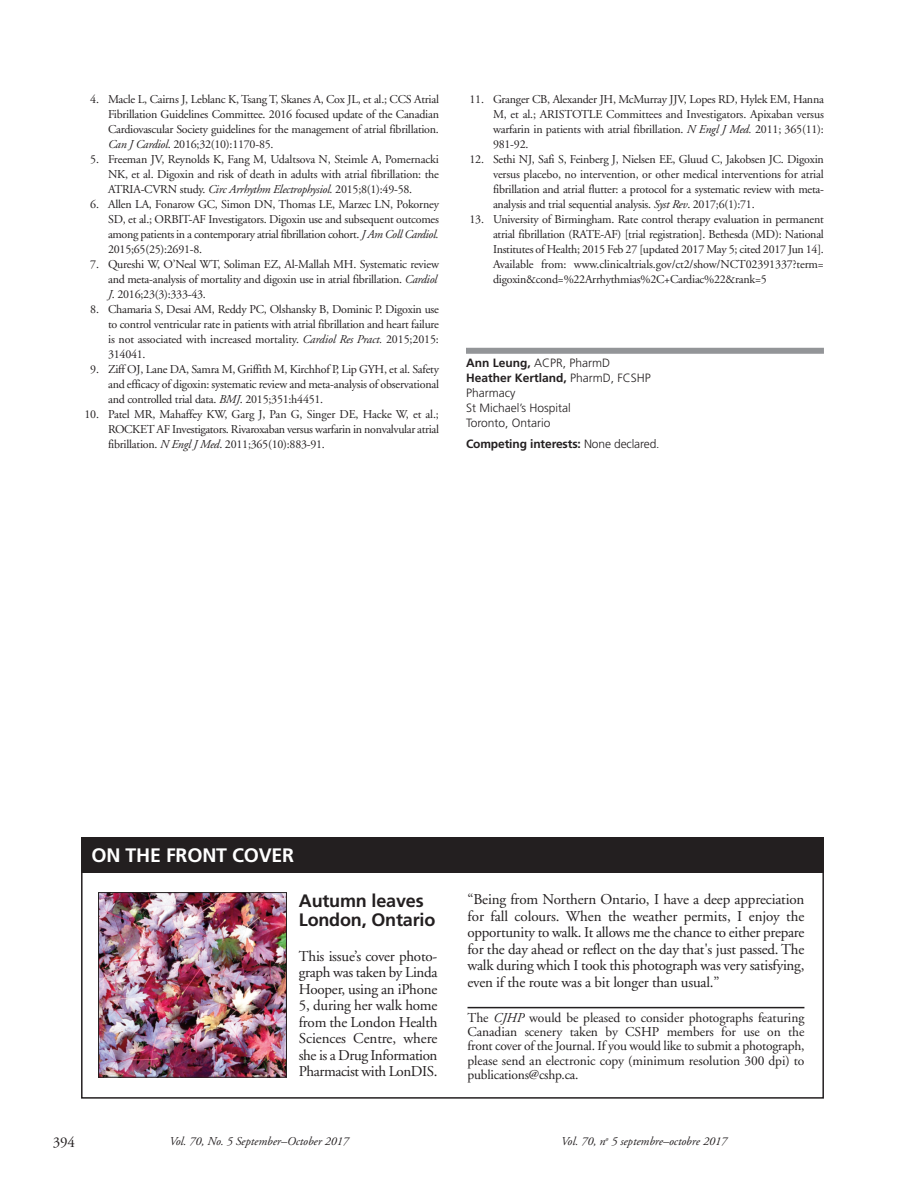
<style>
.page{position:relative;width:905px;height:1202px;background:#fff}
.page>*{position:absolute;margin:0;border:0;box-sizing:border-box;transform-origin:0 0}
.t1{font:700 19.5px "Frutiger";letter-spacing:-.01em;color:#fff}
.t2{font:700 18px/19.5px "Frutiger";letter-spacing:-.01em;color:#231f20}
.t3{font:15px/16.5px "Adobe Garamond";letter-spacing:-.015em;color:#231f20;text-align:justify}
.t4{font:13.5px/14.2px "Adobe Garamond";letter-spacing:-.005em;color:#231f20;text-align:justify}
.t5{font:12px/15px "Adobe Garamond";letter-spacing:-.02em;color:#231f20;text-align:justify}
.t6{font:300 12px/15px "Frutiger";color:#231f20}
.t7{font:italic 12px "Adobe Garamond";color:#231f20}
.t8{font:700 12px "Frutiger";letter-spacing:-.01em;color:#231f20}
.s1{font-style:italic}
.s2{font-weight:700}
.s3{font-weight:300}
</style>
<div class="page">
<div style="left:466px;top:348px;width:358px;height:6px;background:#939598"></div>
<hr style="left:467px;top:1006px;width:337px;height:2px;background:#231f20">
<div style="left:81px;top:836px;width:743px;height:36px;background:#231f20"></div>
<img style="left:100px;top:894px;width:185px;height:181px">
<div style="left:98px;top:892px;width:189px;height:185px;border:1px solid #231f20"></div>
<p class="t5" style="left:108px;top:92px;width:332px;text-indent:-18px">4. Macle L, Cairns J, Leblanc K, Tsang T, Skanes A, Cox JL, et al.; CCS Atrial Fibrillation Guidelines Committee. 2016 focused update of the Canadian Cardiovascular Society guidelines for the management of atrial fibrillation.<br><span class="s1">Can J Cardiol</span>. 2016;32(10):1170-85.</p>
<p class="t5" style="left:108px;top:152px;width:332px;text-indent:-18px">5. Freeman JV, Reynolds K, Fang M, Udaltsova N, Steimle A, Pomernacki NK, et al. Digoxin and risk of death in adults with atrial fibrillation: the ATRIA-CVRN study. <span class="s1">Circ Arrhythm Electrophysiol.</span> 2015;8(1):49-58.</p>
<p class="t5" style="left:108px;top:197px;width:332px;text-indent:-18px">6. Allen LA, Fonarow GC, Simon DN, Thomas LE, Marzec LN, Pokorney SD, et al.; ORBIT-AF Investigators. Digoxin use and subsequent outcomes among patients in a contemporary atrial fibrillation cohort. <span class="s1">J Am Coll Cardiol.<br></span>2015;65(25):2691-8.</p>
<p class="t5" style="left:108px;top:257px;width:332px;text-align:left;text-indent:-18px">7. Qureshi W, O’Neal WT, Soliman EZ, Al-Mallah MH. Systematic review and meta-analysis of mortality and digoxin use in atrial fibrillation. <span class="s1">Cardiol<br>J</span>. 2016;23(3):333-43.</p>
<p class="t5" style="left:108px;top:302px;width:332px;text-indent:-18px">8. Chamaria S, Desai AM, Reddy PC, Olshansky B, Dominic P. Digoxin use to control ventricular rate in patients with atrial fibrillation and heart failure is not associated with increased mortality. <span class="s1">Cardiol Res Pract.</span> 2015;2015:<br>314041.</p>
<p class="t5" style="left:108px;top:362px;width:332px;text-indent:-18px">9. Ziff OJ, Lane DA, Samra M, Griffith M, Kirchhof P, Lip GYH, et al. Safety and efficacy of digoxin: systematic review and meta-analysis of observational and controlled trial data. <span class="s1">BMJ</span>. 2015;351:h4451.</p>
<p class="t5" style="left:108px;top:407px;width:332px;text-indent:-24px">10. Patel MR, Mahaffey KW, Garg J, Pan G, Singer DE, Hacke W, et al.; ROCKET AF Investigators. Rivaroxaban versus warfarin in nonvalvular atrial fibrillation. <span class="s1">N Engl J Med</span>. 2011;365(10):883-91.</p>
<p class="t5" style="left:493px;top:92px;width:332px;text-indent:-24px">11. Granger CB, Alexander JH, McMurray JJV, Lopes RD, Hylek EM, Hanna M, et al.; ARISTOTLE Committees and Investigators. Apixaban versus warfarin in patients with atrial fibrillation. <span class="s1">N Engl J Med.</span> 2011; 365(11):<br>981-92.</p>
<p class="t5" style="left:493px;top:152px;width:332px;text-indent:-24px">12. Sethi NJ, Safi S, Feinberg J, Nielsen EE, Gluud C, Jakobsen JC. Digoxin versus placebo, no intervention, or other medical interventions for atrial fibrillation and atrial flutter: a protocol for a systematic review with meta&shy;analysis and trial sequential analysis. <span class="s1">Syst Rev</span>. 2017;6(1):71.</p>
<p class="t5" style="left:493px;top:212px;width:332px;text-indent:-24px">13. University of Birmingham. Rate control therapy evaluation in permanent atrial fibrillation (RATE-AF) [trial registration]. Bethesda (MD): National Institutes of Health; 2015 Feb 27 [updated 2017 May 5; cited 2017 Jun 14].<br>Available from: www.clinicaltrials.gov/ct2/show/NCT02391337?term= digoxin&amp;cond=%22Arrhythmias%2C+Cardiac%22&amp;rank=5</p>
<p class="t6" style="left:466px;top:355px;width:186px"><span class="s2">Ann Leung,</span> ACPR, PharmD<br><span class="s2">Heather Kertland,</span> PharmD, FCSHP<br>Pharmacy<br>St Michael’s Hospital<br>Toronto, Ontario</p>
<p class="t8" style="left:466px;top:437px;width:195px">Competing interests: <span class="s3">None declared.</span></p>
<h1 class="t1" style="left:92px;top:843px;width:204px">ON THE FRONT COVER</h1>
<h2 class="t2" style="left:299px;top:890px;width:138px">Autumn leaves<br>London, Ontario</h2>
<p class="t3" style="left:299px;top:948px;width:140px">This issue’s cover photo&shy;graph was taken by Linda Hooper, using an iPhone 5, during her walk home from the London Health Sciences Centre, where she is a Drug Information Pharmacist with LonDIS.</p>
<p class="t3" style="left:467px;top:891px;width:338px">“Being from Northern Ontario, I have a deep appreciation for fall colours. When the weather permits, I enjoy the opportunity to walk. It allows me the chance to either prepare for the day ahead or reflect on the day that's just passed. The walk during which I took this photograph was very satisfying, even if the route was a bit longer than usual.”</p>
<p class="t4" style="left:467px;top:1010px;width:338px">The <span class="s1">CJHP</span> would be pleased to consider photographs featuring Canadian scenery taken by CSHP members for use on the front cover of the Journal. If you would like to submit a photograph, please send an electronic copy (minimum resolution 300 dpi) to publications@cshp.ca.</p>
<p class="t3" style="left:52px;top:1134px;width:24px">394</p>
<p class="t7" style="left:169px;top:1134px;width:181px">Vol. 70, No. 5 September–October 2017</p>
<p class="t7" style="left:561px;top:1134px;width:167px">Vol. 70, n<sup>o</sup> 5 septembre–octobre 2017</p>
</div>
